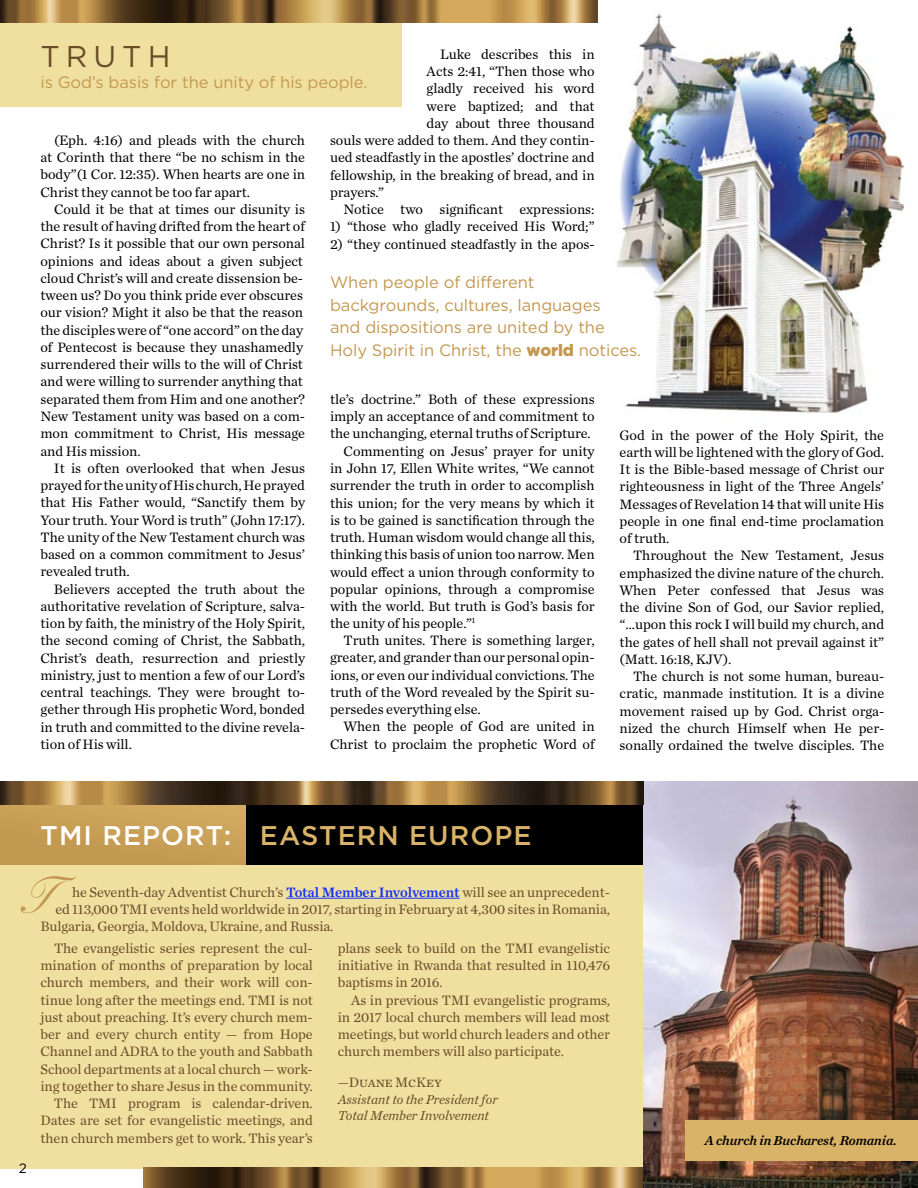
<style>
.page{position:relative;width:918px;height:1188px;background:#fff}
.page>*{position:absolute;margin:0;border:0;box-sizing:border-box;transform-origin:0 0}
.t1{font:30px "Gotham HTF";color:#6a4c29}
.t2{font:500 27px "Gotham HTF";letter-spacing:.04em;color:#d9b367}
.t3{font:16.5px/22.5px "Gotham HTF";letter-spacing:-.005em;color:#c39850}
.t4{font:14.25px/17.2px "Chronicle Text G1";letter-spacing:-.005em;color:#000;text-align:justify}
.t5{font:14.25px/17.2px "Chronicle Text G1";letter-spacing:-.005em;color:#6a4c29;text-align:justify}
.t6{font:italic 13.5px/16.5px "Chronicle Text G1";letter-spacing:-.005em;color:#6a4c29}
.t7{font:italic 13.5px "Chronicle Text G1 Semi";letter-spacing:-.005em;color:#000}
.t8{font:13.5px "Gotham HTF";color:#000}
.s1{font-weight:900}
.s2{color:#fff}
.s3{font-family:"Chronicle Text G1 Semi";color:#112fff}
</style>
<div class="page">
<div style="left:0;top:23px;width:401px;height:83px;background:#f0e0a0"></div>
<img style="left:617px;top:13px;width:288px;height:400px">
<div style="left:0;top:804px;width:918px;height:365px;background:#f0e0a0"></div>
<div style="left:246px;top:804px;width:398px;height:61px;background:#000"></div>
<img style="left:143px;top:1168px;width:501px;height:20px">
<img style="left:0;top:0;width:598px;height:23px">
<hr style="left:286px;top:898px;width:174px;height:1px;background:#112fff">
<img style="left:644px;top:781px;width:274px;height:407px">
<svg style="left:21px;top:876px;width:55px;height:37px"></svg>
<div style="left:686px;top:1121px;width:232px;height:40px;background:#d9b367"></div>
<div style="left:0;top:804px;width:246px;height:61px;background:#c89f56"></div>
<img style="left:0;top:781px;width:644px;height:23px">
<h1 class="t1" style="left:40px;top:39px;width:132px">Trut h</h1>
<p class="t3" style="left:40px;top:70px;width:329px">is God’s basis for the unity of his people.</p>
<p class="t4" style="left:440px;top:45px;width:156px">Luke describes this in</p>
<p class="t4" style="left:427px;top:62px;width:170px">Acts 2:41, “Then those who</p>
<p class="t4" style="left:427px;top:79px;width:170px">gladly received his word</p>
<p class="t4" style="left:427px;top:96px;width:170px">were baptized; and that</p>
<p class="t4" style="left:427px;top:114px;width:170px">day about three thousand</p>
<p class="t4" style="left:330px;top:131px;width:266px">souls were added to them. And they contin-</p>
<p class="t4" style="left:330px;top:148px;width:266px">ued steadfastly in the apostles’ doctrine and</p>
<p class="t4" style="left:330px;top:166px;width:266px">fellowship, in the breaking of bread, and in</p>
<p class="t4" style="left:330px;top:183px;width:56px">prayers.”</p>
<p class="t4" style="left:344px;top:200px;width:253px">Notice two significant expressions:</p>
<p class="t4" style="left:330px;top:217px;width:266px">1) “those who gladly received His Word;”</p>
<p class="t4" style="left:330px;top:235px;width:266px">2) “they continued steadfastly in the apos-</p>
<p class="t4" style="left:41px;top:131px;width:266px;text-indent:13px">(Eph. 4:16) and pleads with the church at Corinth that there “be no schism in the body”(1 Cor. 12:35). When hearts are one in Christ they cannot be too far apart.</p>
<p class="t4" style="left:41px;top:200px;width:266px;text-align:left;text-indent:13px">Could it be that at times our disunity is the result of having drifted from the heart of Christ? Is it possible that our own personal opinions and ideas about a given subject cloud Christ’s will and create dissension be&shy;tween us? Do you think pride ever obscures our vision? Might it also be that the reason the disciples were of “one accord” on the day of Pentecost is because they unashamedly surrendered their wills to the will of Christ and were willing to surrender anything that separated them from Him and one another?<br>New Testament unity was based on a com&shy;mon commitment to Christ, His message and His mission.</p>
<p class="t4" style="left:41px;top:459px;width:266px;text-indent:13px">It is often overlooked that when Jesus prayed for the unity of His church, He prayed that His Father would, “Sanctify them by Your truth. Your Word is truth” (John 17:17).<br>The unity of the New Testament church was based on a common commitment to Jesus’ revealed truth.</p>
<p class="t4" style="left:41px;top:579px;width:266px;text-indent:13px">Believers accepted the truth about the authoritative revelation of Scripture, salva&shy;tion by faith, the ministry of the Holy Spirit, the second coming of Christ, the Sabbath, Christ’s death, resurrection and priestly ministry, just to mention a few of our Lord’s central teachings. They were brought to&shy;gether through His prophetic Word, bonded in truth and committed to the divine revela&shy;tion of His will.</p>
<p class="t3" style="left:330px;top:271px;width:313px">When people of different backgrounds, cultures, languages<br>and dispositions are united by the Holy Spirit in Christ, the <span class="s1">world</span> notices.</p>
<p class="t4" style="left:330px;top:390px;width:266px">tle’s doctrine.” Both of these expressions</p>
<p class="t4" style="left:330px;top:407px;width:266px">imply an acceptance of and commitment to</p>
<p class="t4" style="left:330px;top:424px;width:262px">the unchanging, eternal truths of Scripture.</p>
<p class="t4" style="left:344px;top:442px;width:253px">Commenting on Jesus’ prayer for unity</p>
<p class="t4" style="left:330px;top:459px;width:266px">in John 17, Ellen White writes, “We cannot</p>
<p class="t4" style="left:330px;top:476px;width:266px">surrender the truth in order to accomplish</p>
<p class="t4" style="left:330px;top:493px;width:266px">this union; for the very means by which it</p>
<p class="t4" style="left:330px;top:511px;width:266px">is to be gained is sanctification through the</p>
<p class="t4" style="left:330px;top:528px;width:266px">truth. Human wisdom would change all this,</p>
<p class="t4" style="left:330px;top:545px;width:266px">thinking this basis of union too narrow. Men</p>
<p class="t4" style="left:330px;top:562px;width:266px">would effect a union through conformity to</p>
<p class="t4" style="left:330px;top:580px;width:266px">popular opinions, through a compromise</p>
<p class="t4" style="left:330px;top:597px;width:266px">with the world. But truth is God’s basis for</p>
<p class="t4" style="left:330px;top:614px;width:147px">the unity of his people.”<sup>1</sup></p>
<p class="t4" style="left:344px;top:631px;width:253px">Truth unites. There is something larger,</p>
<p class="t4" style="left:330px;top:648px;width:266px">greater, and grander than our personal opin-</p>
<p class="t4" style="left:330px;top:666px;width:266px">ions, or even our individual convictions. The</p>
<p class="t4" style="left:330px;top:683px;width:266px">truth of the Word revealed by the Spirit su-</p>
<p class="t4" style="left:330px;top:700px;width:152px">persedes everything else.</p>
<p class="t4" style="left:344px;top:717px;width:253px">When the people of God are united in</p>
<p class="t4" style="left:330px;top:735px;width:266px">Christ to proclaim the prophetic Word of</p>
<p class="t4" style="left:620px;top:425px;width:266px">God in the power of the Holy Spirit, the earth will be lightened with the glory of God.<br>It is the Bible-based message of Christ our righteousness in light of the Three Angels’ Messages of Revelation 14 that will unite His people in one final end-time proclamation of truth.</p>
<p class="t4" style="left:620px;top:546px;width:266px;text-indent:13px">Throughout the New Testament, Jesus emphasized the divine nature of the church.<br>When Peter confessed that Jesus was the divine Son of God, our Savior replied, “…upon this rock I will build my church, and the gates of hell shall not prevail against it” (Matt. 16:18, KJV).</p>
<p class="t4" style="left:620px;top:667px;width:266px;text-indent:13px">The church is not some human, bureau&shy;cratic, manmade institution. It is a divine movement raised up by God. Christ orga&shy;nized the church Himself when He per&shy;sonally ordained the twelve disciples. The</p>
<h2 class="t2" style="left:40px;top:820px;width:493px"><span class="s2">TMI REPORT:</span> EASTERN EU ROPE</h2>
<p class="t8" style="left:19px;top:1161px;width:10px">2</p>
<p class="t5" style="left:72px;top:883px;width:540px">he Seventh-day Adventist Church’s <span class="s3">Total Member Involvement</span> will see an unprecedent-</p>
<p class="t5" style="left:55px;top:900px;width:556px">ed 113,000 TMI events held worldwide in 2017, starting in February at 4,300 sites in Romania,</p>
<p class="t5" style="left:40px;top:917px;width:295px">Bulgaria, Georgia, Moldova, Ukraine, and Russia.</p>
<p class="t5" style="left:338px;top:939px;width:274px">plans seek to build on the TMI evangelistic initiative in Rwanda that resulted in 110,476 baptisms in 2016.</p>
<p class="t5" style="left:338px;top:990px;width:274px;text-indent:13px">As in previous TMI evangelistic programs, in 2017 local church members will lead most meetings, but world church leaders and other church members will also participate.</p>
<p class="t5" style="left:338px;top:1073px;width:106px">—Duane McKey</p>
<p class="t6" style="left:338px;top:1090px;width:162px">Assistant to the President for<br>Total Member Involvement</p>
<p class="t5" style="left:41px;top:939px;width:274px;text-align:right">The evangelistic series represent the cul&shy;mination of months of preparation by local church members, and their work will con&shy;tinue long after the meetings end. TMI is not just about preaching. It’s every church mem&shy;ber and every church entity — from Hope Channel and ADRA to the youth and Sabbath School departments at a local church — work&shy;ing together to share Jesus in the community.<br>The TMI program is calendar-driven.<br>Dates are set for evangelistic meetings, and then church members get to work. This year’s</p>
<p class="t7" style="left:705px;top:1130px;width:194px">A church in Bucharest, Romania.</p>
</div>
